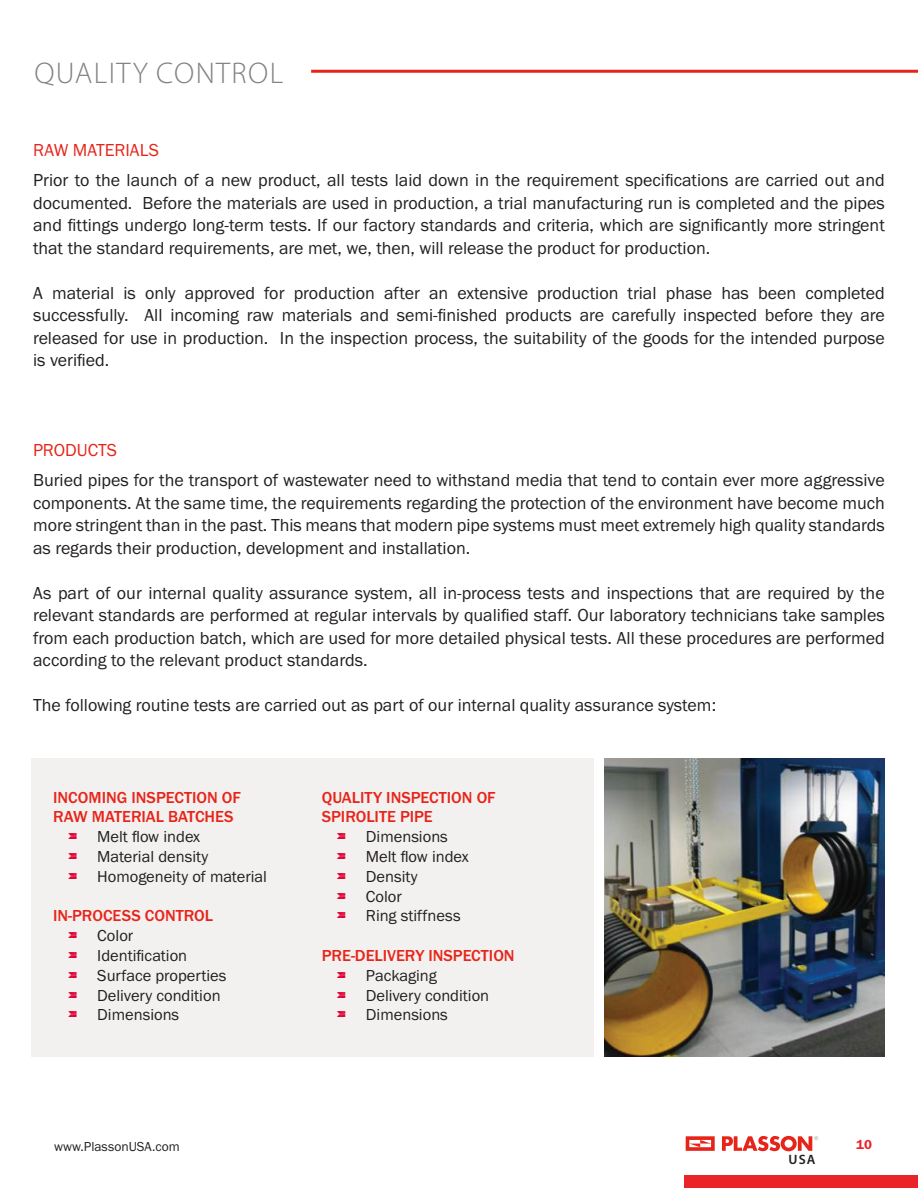
<style>
.page{position:relative;width:918px;height:1188px;background:#fff}
.page>*{position:absolute;margin:0;border:0;box-sizing:border-box;transform-origin:0 0}
.t1{font:300 30px "Myriad Pro";letter-spacing:.045em;color:#808183}
.t2{font:18px/22.5px "Franklin Gothic URW Boo";color:#231f20;text-align:justify}
.t3{font:18px "Franklin Gothic URW Boo";color:#e72419}
.t4{font:16.5px "Franklin Gothic URW Boo";color:#231f20}
.t5{font:500 16.5px/19.8px "Franklin Gothic URW";color:#e72419}
.t6{font:600 13.65px "Myriad Pro";color:#231f20}
.t7{font:13.5px "Franklin Gothic URW Boo";color:#231f20}
.t8{font:13.5px "Franklin Gothic URW Dem";color:#ea2329}
.s1{font-family:"Veneer Extras";color:#e00031}
</style>
<div class="page">
<div style="left:684px;top:1175px;width:234px;height:13px;background:#ea2329"></div>
<svg style="left:686px;top:1136px;width:29px;height:15px"></svg>
<svg style="left:722px;top:1136px;width:97px;height:15px"></svg>
<hr style="left:311px;top:70px;width:607px;height:3px;background:#e72419">
<div style="left:31px;top:758px;width:563px;height:298px;background:#f3f0f0"></div>
<img style="left:604px;top:758px;width:281px;height:298px">
<p class="t1" style="left:35px;top:54px;width:250px">QUALITY CONTROL</p>
<p class="t3" style="left:33px;top:139px;width:127px">RAW MATERIALS</p>
<p class="t2" style="left:33px;top:169px;width:853px">Prior to the launch of a new product, all tests laid down in the requirement specifications are carried out and documented. Before the materials are used in production, a trial manufacturing run is completed and the pipes and fittings undergo long-term tests. If our factory standards and criteria, which are significantly more stringent that the standard requirements, are met, we, then, will release the product for production.</p>
<p class="t2" style="left:33px;top:281px;width:853px">A material is only approved for production after an extensive production trial phase has been completed successfully. All incoming raw materials and semi-finished products are carefully inspected before they are released for use in production. In the inspection process, the suitability of the goods for the intended purpose is verified.</p>
<p class="t3" style="left:33px;top:439px;width:85px">PRODUCTS</p>
<p class="t2" style="left:33px;top:469px;width:853px">Buried pipes for the transport of wastewater need to withstand media that tend to contain ever more aggressive components. At the same time, the requirements regarding the protection of the environment have become much more stringent than in the past. This means that modern pipe systems must meet extremely high quality standards as regards their production, development and installation.</p>
<p class="t2" style="left:33px;top:581px;width:853px">As part of our internal quality assurance system, all in-process tests and inspections that are required by the relevant standards are performed at regular intervals by qualified staff. Our laboratory technicians take samples from each production batch, which are used for more detailed physical tests. All these procedures are performed according to the relevant product standards.</p>
<p class="t2" style="left:33px;top:694px;width:685px">The following routine tests are carried out as part of our internal quality assurance system:</p>
<p class="t5" style="left:53px;top:787px;width:189px">INCOMING INSPECTION OF<br>RAW MATERIAL BATCHES</p>
<p class="t4" style="left:68px;top:827px;width:134px"><span class="s1">9</span> Melt flow index</p>
<p class="t4" style="left:68px;top:846px;width:142px"><span class="s1">9</span> Material density</p>
<p class="t4" style="left:68px;top:866px;width:201px"><span class="s1">9</span> Homogeneity of material</p>
<p class="t5" style="left:53px;top:906px;width:161px">IN-PROCESS CONTROL</p>
<p class="t4" style="left:68px;top:926px;width:67px"><span class="s1">9</span> Color</p>
<p class="t4" style="left:68px;top:945px;width:121px"><span class="s1">9</span> Identification</p>
<p class="t4" style="left:68px;top:965px;width:160px"><span class="s1">9</span> Surface properties</p>
<p class="t4" style="left:68px;top:985px;width:154px"><span class="s1">9</span> Delivery condition</p>
<p class="t4" style="left:68px;top:1005px;width:113px"><span class="s1">9</span> Dimensions</p>
<p class="t5" style="left:322px;top:787px;width:175px">QUALITY INSPECTION OF<br>SPIROLITE PIPE</p>
<p class="t4" style="left:337px;top:827px;width:113px"><span class="s1">9</span> Dimensions</p>
<p class="t4" style="left:337px;top:846px;width:134px"><span class="s1">9</span> Melt flow index</p>
<p class="t4" style="left:337px;top:866px;width:83px"><span class="s1">9</span> Density</p>
<p class="t4" style="left:337px;top:886px;width:67px"><span class="s1">9</span> Color</p>
<p class="t4" style="left:337px;top:906px;width:126px"><span class="s1">9</span> Ring stiffness</p>
<p class="t5" style="left:322px;top:945px;width:194px">PRE-DELIVERY INSPECTION</p>
<p class="t4" style="left:337px;top:965px;width:102px"><span class="s1">9</span> Packaging</p>
<p class="t4" style="left:337px;top:985px;width:154px"><span class="s1">9</span> Delivery condition</p>
<p class="t4" style="left:337px;top:1005px;width:113px"><span class="s1">9</span> Dimensions</p>
<p class="t7" style="left:54px;top:1138px;width:127px">www.PlassonUSA.com</p>
<p class="t8" style="left:856px;top:1136px;width:17px">10</p>
<p class="t6" style="left:789px;top:1151px;width:28px">USA</p>
</div>
